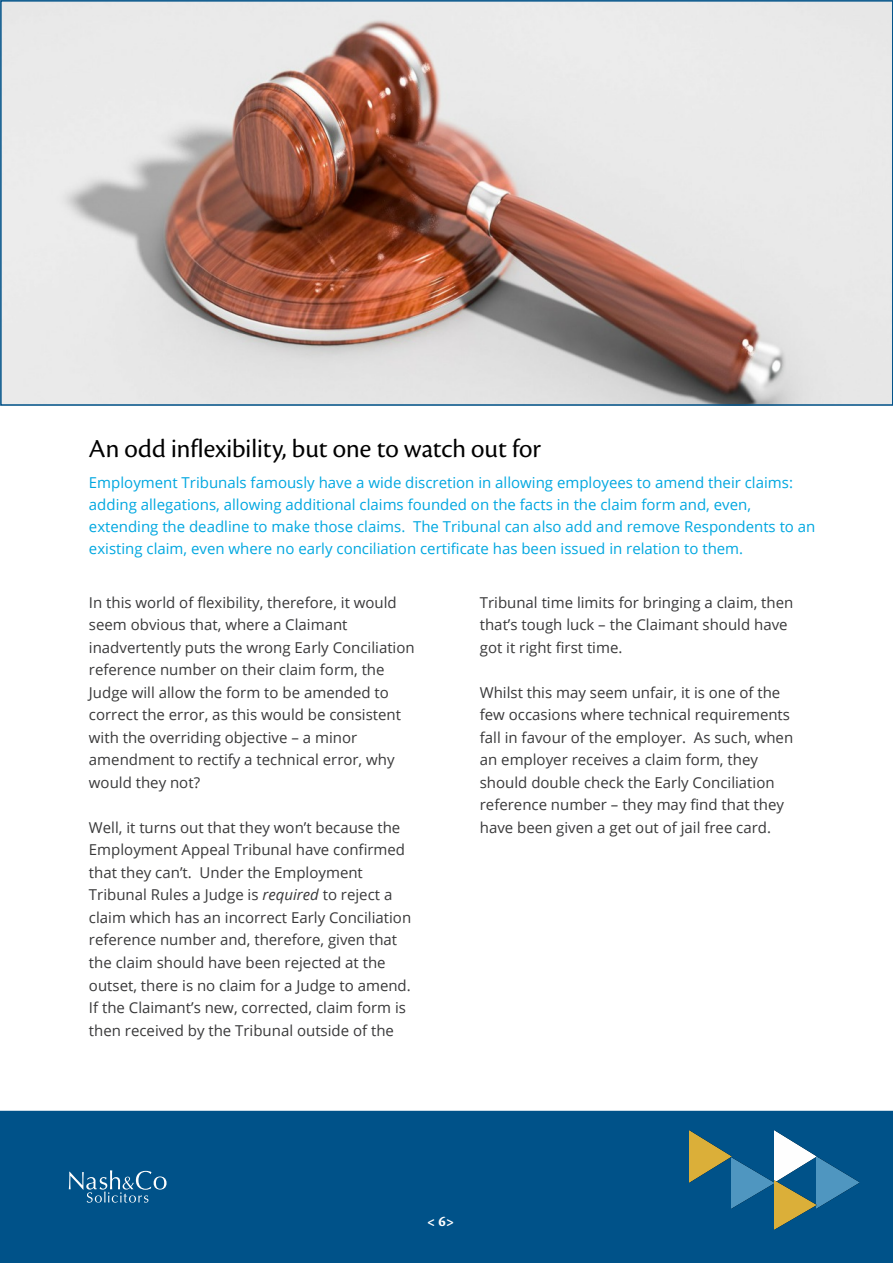
<style>
.page{position:relative;width:893px;height:1263px;background:#fff}
.page>*{position:absolute;margin:0;border:0;box-sizing:border-box;transform-origin:0 0}
.t1{font:27px "Cronos Pro Subh";color:#000}
.t2{font:15px/22.5px "Open Sans";color:#39393a}
.t3{font:15px/21.9px "Open Sans";color:#00a7e0}
.t4{font:15px "Cronos Pro Bold Subh";color:#fff}
.s1{font-style:italic}
</style>
<div class="page">
<div style="left:0;top:1111px;width:893px;height:152px;background:#005289"></div>
<img style="left:732px;top:1157px;width:42px;height:52px">
<img style="left:689px;top:1131px;width:43px;height:51px">
<img style="left:774px;top:1131px;width:43px;height:49px">
<img style="left:817px;top:1157px;width:42px;height:51px">
<img style="left:774px;top:1180px;width:43px;height:49px">
<svg style="left:69px;top:1170px;width:98px;height:33px;background:#296e9c"></svg>
<img style="left:3px;top:3px;width:887px;height:400px">
<div style="left:0;top:0;width:893px;height:406px;border:2px solid #005289"></div>
<h1 class="t1" style="left:89px;top:436px;width:454px">An odd inflexibility, but one to watch out for</h1>
<p class="t3" style="left:89px;top:473px;width:728px">Employment Tribunals famously have a wide discretion in allowing employees to amend their claims: adding allegations, allowing additional claims founded on the facts in the claim form and, even, extending the deadline to make those claims. The Tribunal can also add and remove Respondents to an existing claim, even where no early conciliation certificate has been issued in relation to them.</p>
<p class="t2" style="left:89px;top:593px;width:327px">In this world of flexibility, therefore, it would seem obvious that, where a Claimant inadvertently puts the wrong Early Conciliation reference number on their claim form, the Judge will allow the form to be amended to correct the error, as this would be consistent with the overriding objective – a minor amendment to rectify a technical error, why would they not?</p>
<p class="t2" style="left:89px;top:818px;width:324px">Well, it turns out that they won’t because the Employment Appeal Tribunal have confirmed that they can’t. Under the Employment Tribunal Rules a Judge is <span class="s1">required</span> to reject a claim which has an incorrect Early Conciliation reference number and, therefore, given that the claim should have been rejected at the outset, there is no claim for a Judge to amend.<br>If the Claimant’s new, corrected, claim form is then received by the Tribunal outside of the</p>
<p class="t2" style="left:480px;top:593px;width:315px">Tribunal time limits for bringing a claim, then that’s tough luck – the Claimant should have got it right first time.</p>
<p class="t2" style="left:480px;top:683px;width:315px">Whilst this may seem unfair, it is one of the few occasions where technical requirements fall in favour of the employer. As such, when an employer receives a claim form, they should double check the Early Conciliation reference number – they may find that they have been given a get out of jail free card.</p>
<p class="t4" style="left:427px;top:1215px;width:29px">&lt; 6&gt;</p>
</div>
